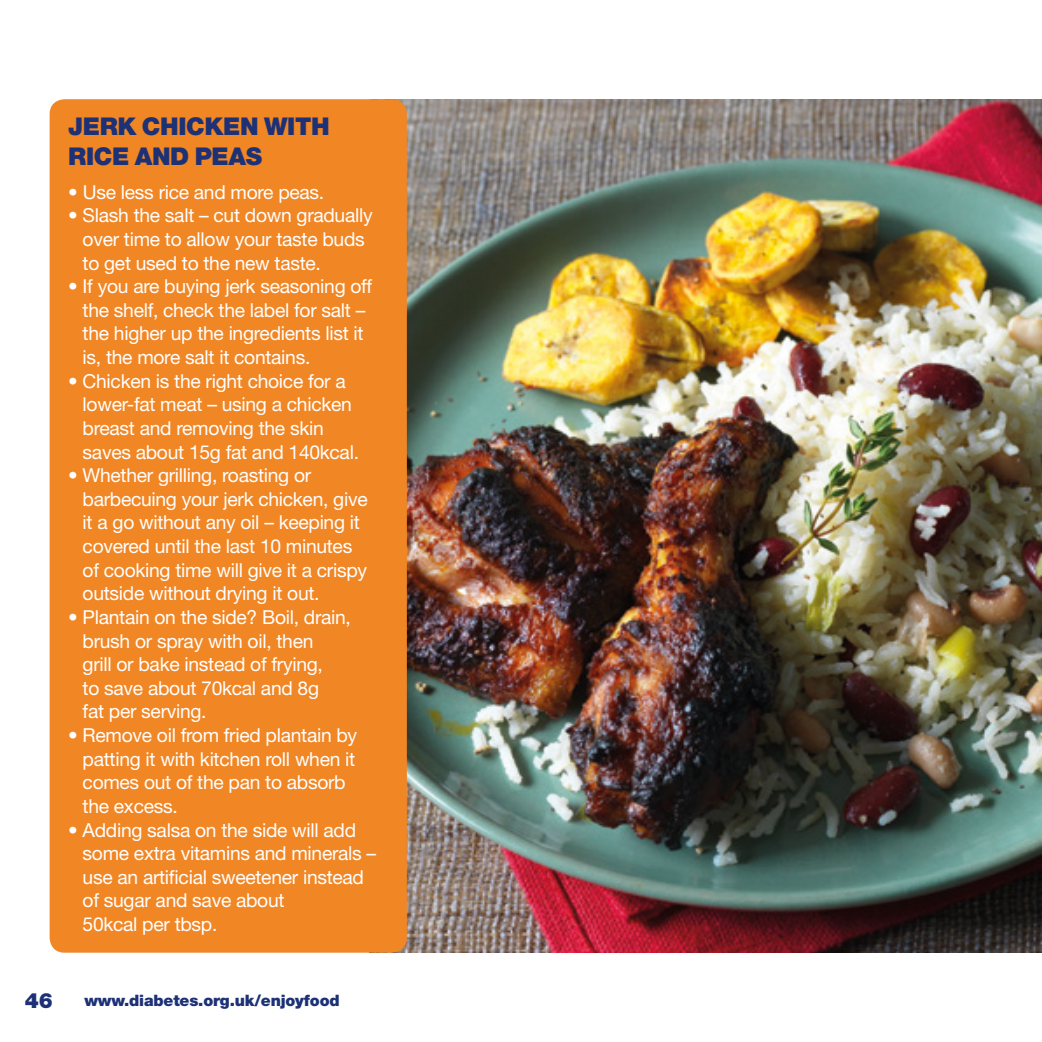
<style>
.page{position:relative;width:1042px;height:1042px;background:#fff}
.page>*{position:absolute;margin:0;border:0;box-sizing:border-box;transform-origin:0 0}
.t1{font:900 24.5px/30.1px "Helvetica Neue LT Std";letter-spacing:-.015em;color:#1d3176}
.t2{font:900 21px "Helvetica Neue LT Std";color:#1d3176}
.t3{font:19.25px/23.6px "Helvetica Neue LT Std";letter-spacing:-.015em;color:#fff}
.t4{font:900 15.75px "Helvetica Neue LT Std";letter-spacing:-.01em;color:#1d3176}
</style>
<div class="page">
<img style="left:396px;top:99px;width:646px;height:853px">
<div style="left:50px;top:99px;width:357px;height:853px;background:#f18625;border-radius:15px"></div>
<p class="t1" style="left:68px;top:111px;width:263px">JERK CHICKEN WITH<br>RICE AND PEAS</p>
<p class="t3" style="left:68px;top:180px;width:258px">• Use less rice and more peas.</p>
<p class="t3" style="left:83px;top:203px;width:292px;text-indent:-14px">• Slash the salt – cut down gradually over time to allow your taste buds to get used to the new taste.</p>
<p class="t3" style="left:83px;top:274px;width:291px;text-indent:-14px">• If you are buying jerk seasoning off the shelf, check the label for salt – the higher up the ingredients list it is, the more salt it contains.</p>
<p class="t3" style="left:83px;top:369px;width:278px;text-indent:-14px">• Chicken is the right choice for a lower-fat meat – using a chicken breast and removing the skin saves about 15g fat and 140kcal.</p>
<p class="t3" style="left:83px;top:463px;width:286px;text-indent:-14px">• Whether grilling, roasting or barbecuing your jerk chicken, give it a go without any oil – keeping it covered until the last 10 minutes of cooking time will give it a crispy outside without drying it out.</p>
<p class="t3" style="left:83px;top:605px;width:270px;text-indent:-14px">• Plantain on the side? Boil, drain, brush or spray with oil, then<br>grill or bake instead of frying,<br>to save about 70kcal and 8g<br>fat per serving.</p>
<p class="t3" style="left:83px;top:723px;width:276px;text-indent:-14px">• Remove oil from fried plantain by patting it with kitchen roll when it comes out of the pan to absorb the excess.</p>
<p class="t3" style="left:83px;top:817px;width:295px;text-indent:-14px">• Adding salsa on the side will add some extra vitamins and minerals – use an artificial sweetener instead of sugar and save about<br>50kcal per tbsp.</p>
<p class="t2" style="left:25px;top:988px;width:30px">46</p>
<p class="t4" style="left:84px;top:991px;width:257px">www.diabetes.org.uk/enjoyfood</p>
</div>
